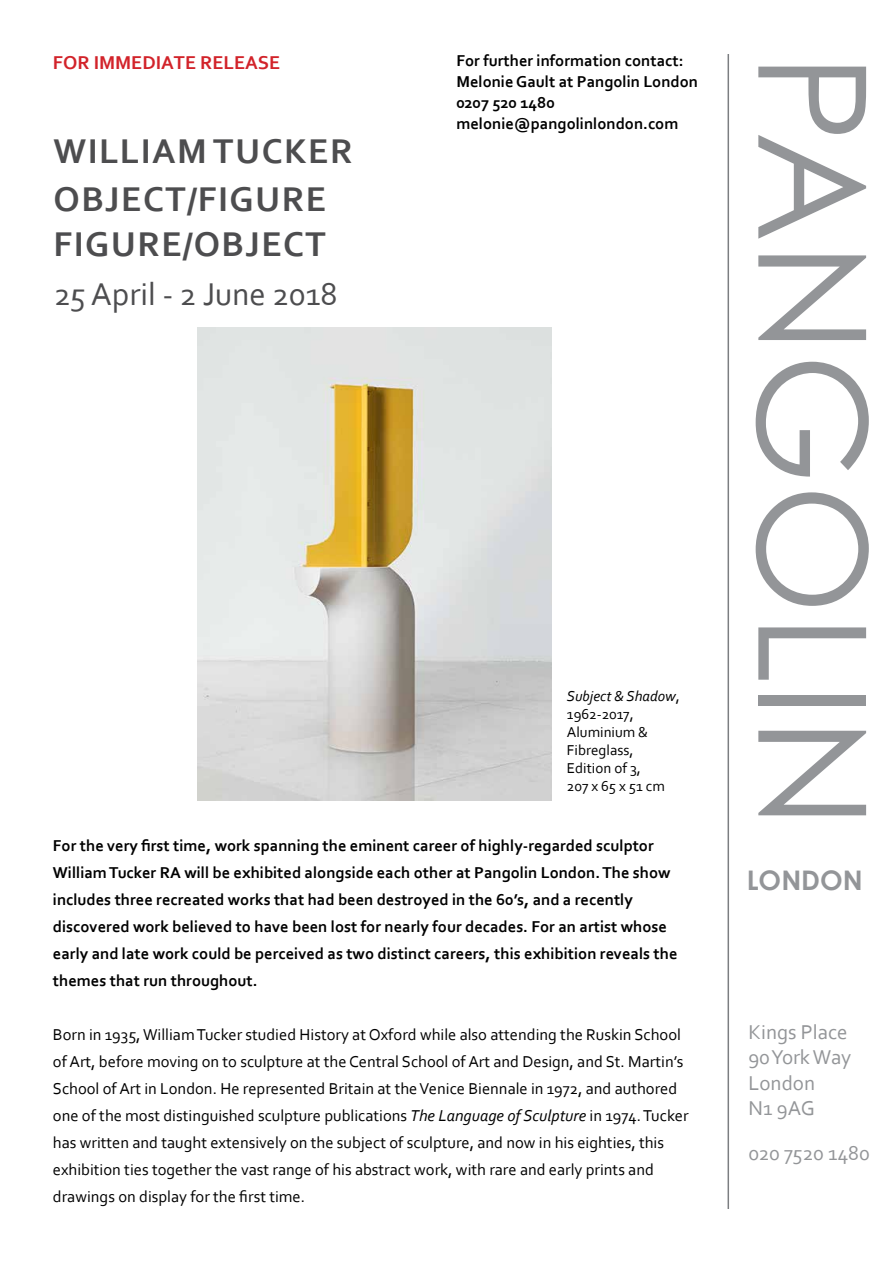
<style>
.page{position:relative;width:893px;height:1263px;background:#fff}
.page>*{position:absolute;margin:0;border:0;box-sizing:border-box;transform-origin:0 0}
.t1{font:150px "Century Gothic";color:#939598}
.t2{font:700 36px/46.5px "Corbel";letter-spacing:.04em;color:#4d4d4f}
.t3{font:33px "Corbel";color:#4d4d4f}
.t4{font:700 27px "Century Gothic";color:#939598}
.t5{font:21px/25.2px "Corbel";color:#939598}
.t6{font:700 19.5px "Corbel";color:#d2232a}
.t7{font:16.5px/27px "Corbel";color:#000}
.t8{font:700 16.5px/27px "Corbel";color:#000}
.t9{font:15px/18px "Corbel";color:#000}
.s1{font-style:italic}
</style>
<div class="page">
<hr style="left:727px;top:54px;width:2px;height:1155px;background:#7c7e81">
<img style="left:197px;top:327px;width:355px;height:473px">
<p class="t6" style="left:53px;top:50px;width:229px">FOR IMMEDIATE RELEASE</p>
<p class="t8" style="left:456px;top:50px;width:243px;line-height:21px">For further information contact:<br>Melonie Gault at Pangolin London<br>0207 520 1480 melonie@pangolinlondon.com</p>
<h2 class="t2" style="left:54px;top:126px;width:301px">WILLIAM TUCKER<br>OBJECT/FIGURE<br>FIGURE/OBJECT</h2>
<h3 class="t3" style="left:54px;top:273px;width:285px">25 April - 2 June 2018</h3>
<p class="t9" style="left:567px;top:686px;width:114px"><span class="s1">Subject &amp; Shadow</span>,<br>1962-2017,<br>Aluminium &amp;<br>Fibreglass,<br>Edition of 3,<br>207 x 65 x 51 cm</p>
<p class="t8" style="left:53px;top:832px;width:626px">For the very first time, work spanning the eminent career of highly-regarded sculptor William Tucker RA will be exhibited alongside each other at Pangolin London. The show includes three recreated works that had been destroyed in the 60’s, and a recently discovered work believed to have been lost for nearly four decades. For an artist whose early and late work could be perceived as two distinct careers, this exhibition reveals the themes that run throughout.</p>
<p class="t7" style="left:53px;top:1021px;width:637px">Born in 1935, William Tucker studied History at Oxford while also attending the Ruskin School of Art, before moving on to sculpture at the Central School of Art and Design, and St. Martin’s School of Art in London. He represented Britain at the Venice Biennale in 1972, and authored one of the most distinguished sculpture publications <span class="s1">The Language of Sculpture</span> in 1974. Tucker has written and taught extensively on the subject of sculpture, and now in his eighties, this exhibition ties together the vast range of his abstract work, with rare and early prints and drawings on display for the first time.</p>
<h1 class="t1" style="left:904px;top:54px;width:776px;rotate:90deg">PANGOLIN</h1>
<h3 class="t4" style="left:747px;top:859px;width:118px">LONDON</h3>
<p class="t5" style="left:748px;top:1019px;width:104px">Kings Place<br>90 York Way<br>London<br>N1 9AG</p>
<p class="t5" style="left:748px;top:1140px;width:123px">020 7520 1480</p>
</div>
